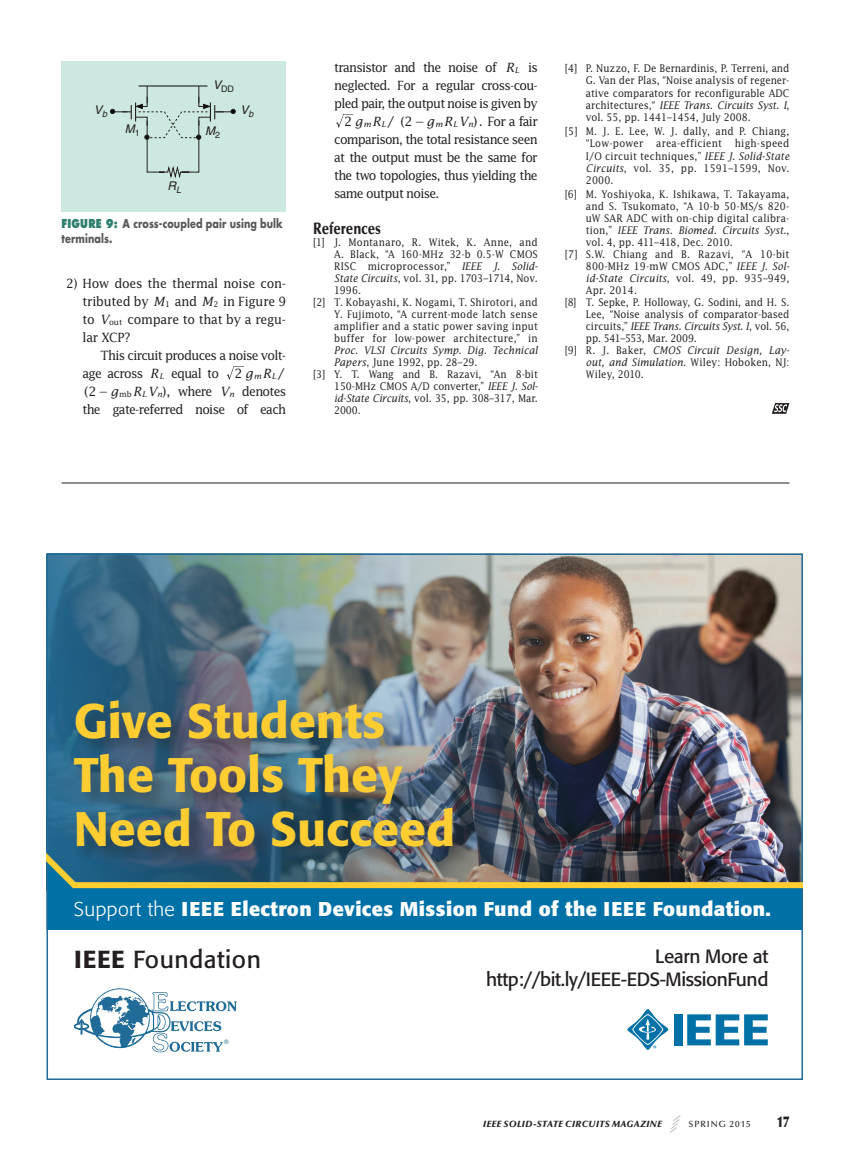
<style>
.page{position:relative;width:851px;height:1161px;background:#fff}
.page>*{position:absolute;margin:0;border:0;box-sizing:border-box;transform-origin:0 0}
.t1{font:500 48px/54px "Formata";color:#fecd32}
.t2{font:24.45px "Formata";letter-spacing:.02em;color:#231f20}
.t3{font:700 19.8px "Formata";letter-spacing:.02em;color:#fff}
.t4{font:19.05px/23.1px "Formata";letter-spacing:-.02em;color:#231f20;text-align:right}
.t5{font:900 16.5px "Optima LT Std";color:#231f20;scale:.8 1}
.t6{font:900 15px "Optima LT Std";color:#231f20;scale:.75 1}
.t7{font:12.75px/18px "Lucida Std";letter-spacing:-.06em;color:#231f20;text-align:justify;scale:.95 1}
.t8{font:12.75px/18px "Lucida Std";letter-spacing:-.06em;color:#231f20;text-align:right}
.t9{font:700 12px/15px "Futura Std";letter-spacing:.01em;color:#57585a;scale:.8 1}
.t10{font:italic 12px "Helvetica";color:#231f20}
.t11{font:10.5px/12.3px "Lucida Std";letter-spacing:.01em;color:#231f20;text-align:justify;scale:.9 1}
.t12{font:10.5px "Lucida Std";letter-spacing:-.01em;color:#231f20;scale:.9 1}
.t13{font:italic 10.5px "Lucida Std";letter-spacing:.01em;color:#231f20;scale:.9 1}
.t14{font:italic 10.5px "Lucida Std";letter-spacing:-.01em;color:#231f20;scale:.9 1}
.t15{font:10.5px "Lucida Std";letter-spacing:-.025em;color:#231f20;scale:.9 1}
.t16{font:10.5px "Lucida Std";letter-spacing:-.015em;color:#231f20;scale:.9 1}
.t17{font:italic 900 9px "Optima LT Std";letter-spacing:.045em;color:#231f20}
.t18{font:500 9px "Optima LT Std";letter-spacing:.11em;color:#231f20}
.t19{font:9px "Helvetica";color:#231f20}
.t20{font:italic 7.95px "Lucida Std";color:#231f20}
.t21{font:7.95px "Lucida Std";color:#231f20}
.t22{font:6.3px "Helvetica";color:#206b97}
.s1{font-weight:800;color:#2d7f6f}
.s2{font-style:italic}
.s3{font-size:7.95px}
.s4{font-style:italic;font-size:7.95px}
.s5{font-style:normal;font-size:12.75px}
.s6{font-family:"MM Times Roman"}
.s7{font-style:normal}
.s8{font-weight:300}
.s9{font-weight:500}
</style>
<div class="page">
<svg style="left:669px;top:1115px;width:12px;height:18px"></svg>
<svg style="left:227px;top:366px;width:17px;height:14px"></svg>
<svg style="left:336px;top:114px;width:17px;height:14px"></svg>
<svg style="left:771px;top:403px;width:18px;height:11px"></svg>
<div style="left:62px;top:62px;width:224px;height:150px;background:#cde8e0"></div>
<svg style="left:110px;top:85px;width:126px;height:94px"></svg>
<img style="left:49px;top:557px;width:750px;height:267px">
<div style="left:49px;top:891px;width:750px;height:39px;background:#0071a7"></div>
<div style="left:71px;top:697px;width:401px;height:169px;background:#231f20;opacity:.46"></div>
<svg style="left:627px;top:1009px;width:41px;height:41px"></svg>
<div style="left:674px;top:1014px;width:8px;height:31px;background:#0071a7"></div>
<svg style="left:687px;top:1014px;width:80px;height:31px"></svg>
<svg style="left:74px;top:989px;width:163px;height:63px"></svg>
<img style="left:46px;top:824px;width:756px;height:67px">
<hr style="left:62px;top:483px;width:727px;height:1px;background:#231f20">
<p class="t19" style="left:213px;top:83px;width:23px"><sup>V</sup>DD</p>
<p class="t10" style="left:205px;top:124px;width:17px">M<sub>2</sub></p>
<p class="t10" style="left:94px;top:102px;width:15px">V<sub>b</sub></p>
<p class="t10" style="left:240px;top:102px;width:15px">V<sub>b</sub></p>
<p class="t10" style="left:125px;top:121px;width:17px">M<sub>1</sub></p>
<p class="t10" style="left:167px;top:179px;width:15px">R<sub>L</sub></p>
<p class="t9" style="left:62px;top:216px;width:278px"><span class="s1">FIGURE 9:</span> A cross-coupled pair using bulk terminals.</p>
<p class="t7" style="left:82px;top:274px;width:216px;text-indent:-16px">2) How does the thermal noise con&shy;tributed by <span class="s2">M</span><span class="s3">1</span> and <span class="s2">M</span><span class="s3">2</span> in Figure 9 to <span class="s2">V</span><span class="s3">out</span> compare to that by a regu&shy;lar XCP?</p>
<p class="t7" style="left:82px;top:346px;width:216px;text-indent:18px">This circuit produces a noise volt&shy;age across <span class="s2">R</span><span class="s4">L</span> equal to 2 <span class="s2">g R</span></p>
<p class="t20" style="left:254px;top:371px;width:9px">m</p>
<p class="t20" style="left:272px;top:371px;width:14px">L<span class="s5">/</span></p>
<p class="t8" style="left:83px;top:382px;width:205px"><span class="s2">V</span> , where <span class="s2">V</span><span class="s4">n</span> denotes<br>the gate-referred noise of each</p>
<p class="t8" style="left:84px;top:382px;width:59px">(2<span class="s6">-</span><span class="s2">g R</span></p>
<p class="t8" style="left:162px;top:382px;width:6px">)</p>
<p class="t21" style="left:119px;top:389px;width:14px">mb</p>
<p class="t20" style="left:142px;top:389px;width:6px">L</p>
<p class="t20" style="left:157px;top:389px;width:7px">n</p>
<p class="t7" style="left:334px;top:58px;width:216px;text-align:right">transistor and the noise of <span class="s2">R</span><span class="s4">L</span> is neglected. For a regular cross-cou&shy;pled pair, the output noise is given by 2 <span class="s2">g R</span><span class="s4">L</span> / (2 <span class="s6">-</span> <span class="s2">g R</span><span class="s4">L</span> <span class="s2">V</span><span class="s4">n</span> . For a fair</p>
<p class="t20" style="left:363px;top:119px;width:9px">m</p>
<p class="t8" style="left:473px;top:112px;width:6px">)</p>
<p class="t20" style="left:435px;top:119px;width:9px">m</p>
<p class="t7" style="left:334px;top:130px;width:216px">comparison, the total resistance seen at the output must be the same for the two topologies, thus yielding the same output noise.</p>
<h3 class="t5" style="left:313px;top:219px;width:86px">References</h3>
<p class="t11" style="left:313px;top:236px;width:251px">[1] J. Montanaro, R. Witek, K. Anne, and</p>
<p class="t11" style="left:334px;top:248px;width:228px">A. Black, “A 160-MHz 32-b 0.5-W CMOS</p>
<p class="t11" style="left:334px;top:260px;width:228px">RISC microprocessor,” <span class="s2">IEEE J. Solid-</span></p>
<p class="t12" style="left:334px;top:272px;width:228px"><span class="s2">State Circuits</span>, vol. 31, pp. 1703–1714, Nov.</p>
<p class="t11" style="left:334px;top:284px;width:31px">1996.</p>
<p class="t11" style="left:313px;top:296px;width:251px">[2] T. Kobayashi, K. Nogami, T. Shirotori, and</p>
<p class="t11" style="left:334px;top:308px;width:228px">Y. Fujimoto, “A current-mode latch sense</p>
<p class="t11" style="left:334px;top:320px;width:228px">amplifier and a static power saving input</p>
<p class="t11" style="left:334px;top:332px;width:228px">buffer for low-power architecture,” in</p>
<p class="t13" style="left:334px;top:344px;width:228px">Proc. VLSI Circuits Symp. Dig. Technical</p>
<p class="t11" style="left:334px;top:356px;width:161px"><span class="s2">Papers</span>, June 1992, pp. 28–29.</p>
<p class="t12" style="left:313px;top:368px;width:251px">[3] Y. T. Wang and B. Razavi, “An 8-bit</p>
<p class="t12" style="left:334px;top:380px;width:228px">150-MHz CMOS A/D converter,” <span class="s2">IEEE J. Sol-</span></p>
<p class="t12" style="left:334px;top:392px;width:228px"><span class="s2">id-State Circuits</span>, vol. 35, pp. 308–317, Mar.</p>
<p class="t11" style="left:334px;top:404px;width:31px">2000.</p>
<p class="t11" style="left:586px;top:62px;width:228px;text-indent:-21px">[4] P. Nuzzo, F. De Bernardinis, P. Terreni, and G. Van der Plas, “Noise analysis of regener&shy;ative comparators for reconfigurable ADC architectures,“ <span class="s2">IEEE Trans. Circuits Syst. I</span>, vol. 55, pp. 1441–1454, July 2008.</p>
<p class="t11" style="left:585px;top:125px;width:228px;text-indent:-21px">[5] M. J. E. Lee, W. J. dally, and P. Chiang, “Low-power area-efficient high-speed I/O circuit techniques,” <span class="s2">IEEE J. Solid-State Circuits</span>, vol. 35, pp. 1591–1599, Nov.<br>2000.</p>
<p class="t11" style="left:564px;top:188px;width:251px">[6] M. Yoshiyoka, K. Ishikawa, T. Takayama,</p>
<p class="t11" style="left:586px;top:200px;width:228px">and S. Tsukomato, “A 10-b 50-MS/s 820-</p>
<p class="t11" style="left:586px;top:212px;width:228px">uW SAR ADC with on-chip digital calibra-</p>
<p class="t13" style="left:586px;top:224px;width:228px"><span class="s7">tion,”</span> IEEE Trans. Biomed. Circuits Syst<span class="s7">.,</span></p>
<p class="t15" style="left:586px;top:236px;width:165px">vol. 4, pp. 411–418, Dec. 2010.</p>
<p class="t11" style="left:565px;top:248px;width:251px">[7] S.W. Chiang and B. Razavi, “A 10-bit</p>
<p class="t11" style="left:586px;top:260px;width:228px">800-MHz 19-mW CMOS ADC,” <span class="s2">IEEE J. Sol-</span></p>
<p class="t11" style="left:586px;top:272px;width:228px"><span class="s2">id-State Circuits</span>, vol. 49, pp. 935–949,</p>
<p class="t11" style="left:586px;top:284px;width:58px">Apr. 2014.</p>
<p class="t11" style="left:565px;top:296px;width:251px">[8] T. Sepke, P. Holloway, G. Sodini, and H. S.</p>
<p class="t11" style="left:586px;top:308px;width:228px">Lee, “Noise analysis of comparator-based</p>
<p class="t14" style="left:586px;top:320px;width:228px"><span class="s7">circuits,”</span> IEEE Trans. Circuits Syst. I<span class="s7">, vol. 56,</span></p>
<p class="t16" style="left:586px;top:332px;width:125px">pp. 541–553, Mar. 2009.</p>
<p class="t13" style="left:565px;top:344px;width:251px"><span class="s7">[9] R. J. Baker,</span> CMOS Circuit Design, Lay-</p>
<p class="t13" style="left:585px;top:356px;width:228px">out, and Simulation. <span class="s7">Wiley: Hoboken, NJ:</span></p>
<p class="t11" style="left:586px;top:368px;width:66px">Wiley, 2010.</p>
<h1 class="t1" style="left:74px;top:694px;width:382px">Give Students<br>The Tools They<br>Need To Succeed</h1>
<h3 class="t3" style="left:74px;top:896px;width:698px"><span class="s8">Support the</span> IEEE Electron Devices Mission Fund of the IEEE Foundation.</h3>
<h2 class="t2" style="left:74px;top:945px;width:188px"><span class="s9">IEEE</span> Foundation</h2>
<p class="t22" style="left:224px;top:1037px;width:6px">®</p>
<h3 class="t4" style="left:486px;top:945px;width:284px">Learn More at http://bit.ly/IEEE-EDS-MissionFund</h3>
<p class="t17" style="left:483px;top:1118px;width:180px">IEEE SOLID-STATE CIRCUITS MAGAZINE</p>
<p class="t18" style="left:688px;top:1119px;width:64px">SPRING 2015</p>
<h3 class="t6" style="left:776px;top:1112px;width:18px">17</h3>
</div>
